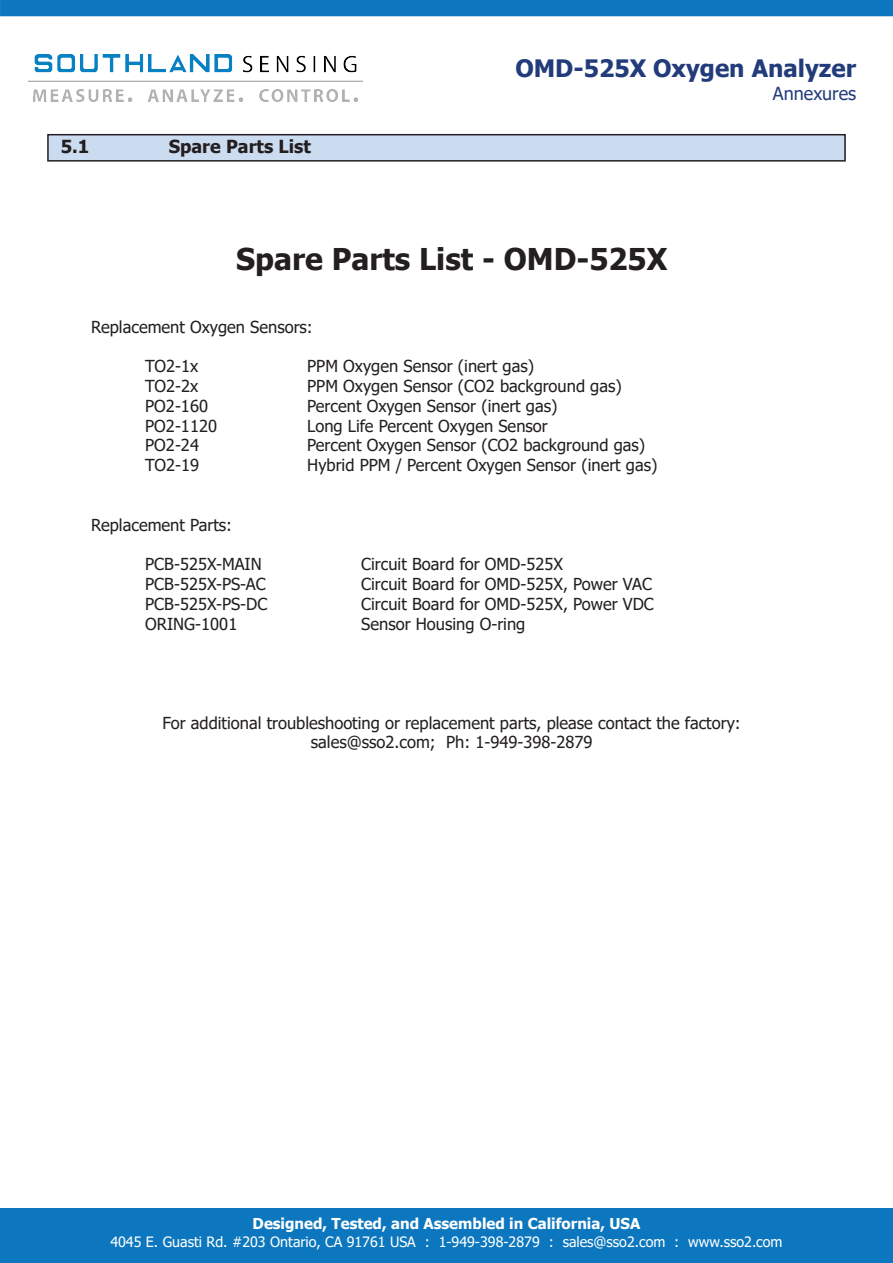
<style>
.page{position:relative;width:893px;height:1263px;background:#fff}
.page>*{position:absolute;margin:0;border:0;box-sizing:border-box;transform-origin:0 0}
.t1{font:700 30px "Tahoma";color:#231f20}
.t2{font:700 24px "Tahoma";color:#223c7b}
.t3{font:700 18px "Tahoma";color:#231f20}
.t4{font:18px "Tahoma";color:#223c7b}
.t5{font:16.5px "Tahoma";color:#231f20}
.t6{font:700 15px "Tahoma";color:#fff}
.t7{font:14.25px "Tahoma";color:#fff}
</style>
<div class="page">
<div style="left:48px;top:135px;width:797px;height:26px;background:#ccdcf0"></div>
<div style="left:47px;top:134px;width:799px;height:28px;border:2px solid #231f20"></div>
<div style="left:1px;top:1px;width:891px;height:15px;background:#0c77be"></div>
<div style="left:0;top:0;width:893px;height:16px;border:2px solid #0c77be"></div>
<img style="left:28px;top:54px;width:335px;height:47px">
<div style="left:0;top:1209px;width:893px;height:54px;background:#0c77be"></div>
<p class="t2" style="left:515px;top:51px;width:342px">OMD-525X Oxygen Analyzer</p>
<p class="t3" style="left:61px;top:134px;width:30px">5.1</p>
<p class="t3" style="left:169px;top:134px;width:144px">Spare Parts List</p>
<p class="t4" style="left:773px;top:81px;width:85px">Annexures</p>
<p class="t1" style="left:236px;top:238px;width:432px">Spare Parts List - OMD-525X</p>
<p class="t5" style="left:91px;top:315px;width:223px">Replacement Oxygen Sensors:</p>
<p class="t5" style="left:145px;top:355px;width:55px">TO2-1x</p>
<p class="t5" style="left:307px;top:355px;width:228px">PPM Oxygen Sensor (inert gas)</p>
<p class="t5" style="left:145px;top:375px;width:55px">TO2-2x</p>
<p class="t5" style="left:307px;top:375px;width:316px">PPM Oxygen Sensor (CO2 background gas)</p>
<p class="t5" style="left:145px;top:395px;width:64px">PO2-160</p>
<p class="t5" style="left:307px;top:395px;width:252px">Percent Oxygen Sensor (inert gas)</p>
<p class="t5" style="left:145px;top:414px;width:73px">PO2-1120</p>
<p class="t5" style="left:307px;top:414px;width:242px">Long Life Percent Oxygen Sensor</p>
<p class="t5" style="left:145px;top:434px;width:55px">PO2-24</p>
<p class="t5" style="left:307px;top:434px;width:339px">Percent Oxygen Sensor (CO2 background gas)</p>
<p class="t5" style="left:145px;top:454px;width:55px">TO2-19</p>
<p class="t5" style="left:307px;top:454px;width:352px">Hybrid PPM / Percent Oxygen Sensor (inert gas)</p>
<p class="t5" style="left:91px;top:513px;width:142px">Replacement Parts:</p>
<p class="t5" style="left:145px;top:553px;width:118px">PCB-525X-MAIN</p>
<p class="t5" style="left:361px;top:553px;width:203px">Circuit Board for OMD-525X</p>
<p class="t5" style="left:145px;top:573px;width:122px">PCB-525X-PS-AC</p>
<p class="t5" style="left:361px;top:573px;width:292px">Circuit Board for OMD-525X, Power VAC</p>
<p class="t5" style="left:145px;top:593px;width:124px">PCB-525X-PS-DC</p>
<p class="t5" style="left:361px;top:593px;width:294px">Circuit Board for OMD-525X, Power VDC</p>
<p class="t5" style="left:145px;top:612px;width:94px">ORING-1001</p>
<p class="t5" style="left:361px;top:612px;width:166px">Sensor Housing O-ring</p>
<p class="t5" style="left:163px;top:711px;width:580px">For additional troubleshooting or replacement parts, please contact the factory:</p>
<p class="t5" style="left:311px;top:731px;width:283px">sales@sso2.com; Ph: 1-949-398-2879</p>
<p class="t6" style="left:253px;top:1213px;width:389px">Designed, Tested, and Assembled in California, USA</p>
<p class="t7" style="left:110px;top:1232px;width:674px">4045 E. Guasti Rd. #203 Ontario, CA 91761 USA : 1-949-398-2879 : sales@sso2.com : www.sso2.com</p>
</div>
